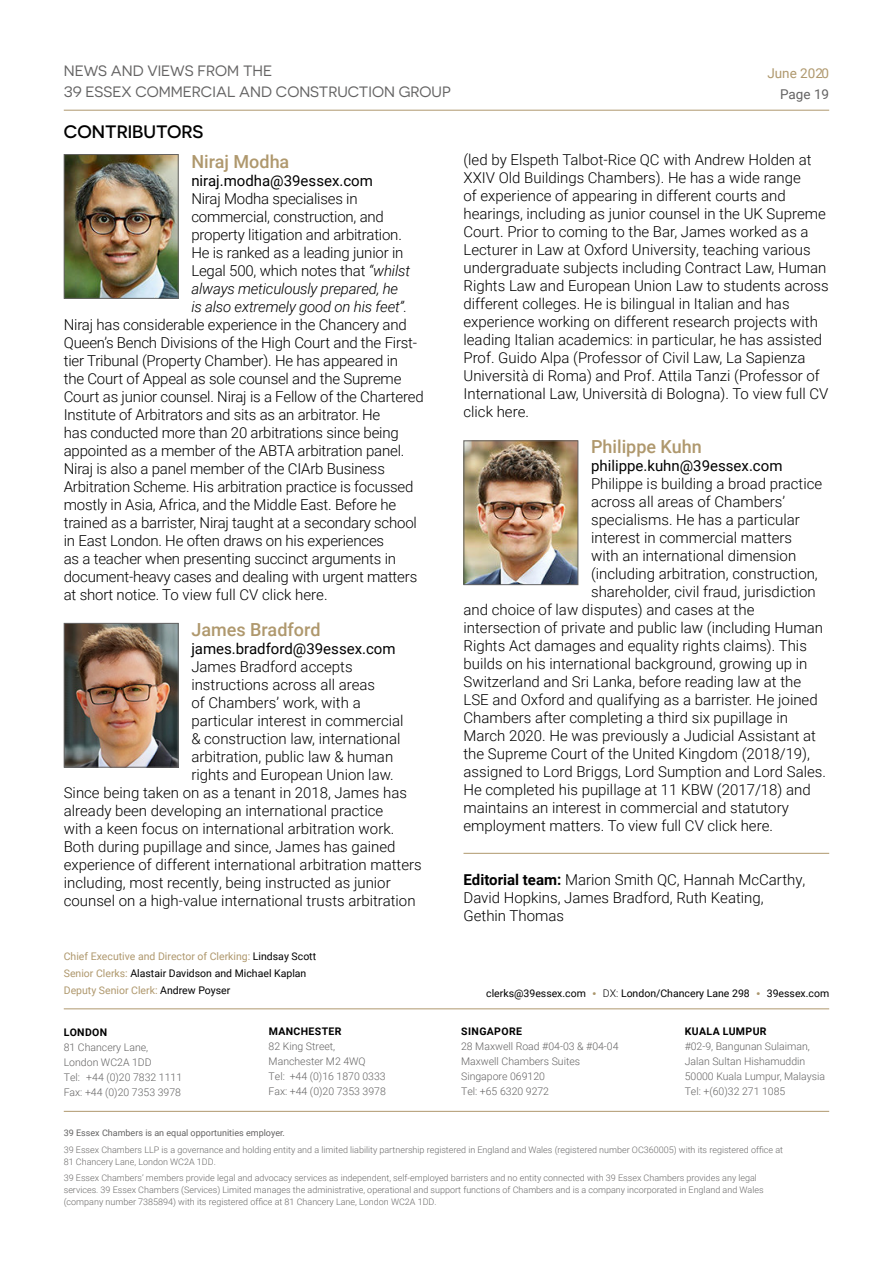
<style>
.page{position:relative;width:893px;height:1263px;background:#fff}
.page>*{position:absolute;margin:0;border:0;box-sizing:border-box;transform-origin:0 0}
.t1{font:500 18px "Roboto";color:#af986d}
.t2{font:500 18px "Novecentosanswide";color:#000}
.t3{font:300 15px/18px "Roboto";color:#000}
.t4{font:15px "Roboto";color:#000}
.t5{font:15px/21px "Novecentosanswide";color:#646363}
.t6{font:13.5px "Roboto";color:#af986d}
.t7{font:13.5px "Roboto";color:#646363}
.t8{font:300 10.5px/15px "Roboto";color:#646363}
.t9{font:10.5px/17.1px "Roboto";color:#af986d}
.t10{font:10.5px "Roboto";color:#000}
.t11{font:700 10.5px "Roboto";letter-spacing:.035em;color:#000}
.t12{font:300 9px/12px "Roboto";color:#6b6a69}
.t13{font:9px "Roboto";color:#646363}
.s1{font-style:italic}
.s2{font-weight:700}
.s3{color:#000}
.s4{font-family:"Novecentowide";font-weight:300;font-size:18px;color:#ab976e}
.s5{font-weight:300}
</style>
<div class="page">
<hr style="left:64px;top:110px;width:765px;height:1px;background:#af986d">
<hr style="left:64px;top:1008px;width:765px;height:1px;background:#af986d">
<hr style="left:64px;top:1111px;width:765px;height:1px;background:#af986d">
<img style="left:66px;top:156px;width:111px;height:141px">
<div style="left:64px;top:154px;width:115px;height:145px;border:1px solid #646363"></div>
<img style="left:66px;top:625px;width:111px;height:140px">
<div style="left:64px;top:623px;width:115px;height:144px;border:1px solid #646363"></div>
<img style="left:465px;top:442px;width:111px;height:141px">
<div style="left:463px;top:440px;width:115px;height:145px;border:1px solid #646363"></div>
<hr style="left:463px;top:853px;width:366px;height:1px;background:#af986d">
<p class="t5" style="left:64px;top:60px;width:388px">NEWS AND VIEWS FROM THE<br>39 ESSEX COMMERCIAL AND CONSTRUCTION GROUP</p>
<p class="t2" style="left:64px;top:121px;width:141px">CONTRIBUTORS</p>
<p class="t1" style="left:191px;top:149px;width:100px">Niraj Modha</p>
<p class="t4" style="left:191px;top:170px;width:183px">niraj.modha@39essex.com</p>
<p class="t3" style="left:191px;top:189px;width:220px">Niraj Modha specialises in commercial, construction, and property litigation and arbitration.<br>He is ranked as a leading junior in Legal 500, which notes that <span class="s1">“whilst always meticulously prepared, he is also extremely good on his feet”.</span></p>
<p class="t3" style="left:64px;top:315px;width:362px">Niraj has considerable experience in the Chancery and Queen’s Bench Divisions of the High Court and the First&shy;tier Tribunal (Property Chamber). He has appeared in<br>the Court of Appeal as sole counsel and the Supreme Court as junior counsel. Niraj is a Fellow of the Chartered Institute of Arbitrators and sits as an arbitrator. He<br>has conducted more than 20 arbitrations since being appointed as a member of the ABTA arbitration panel.<br>Niraj is also a panel member of the CIArb Business Arbitration Scheme. His arbitration practice is focussed mostly in Asia, Africa, and the Middle East. Before he trained as a barrister, Niraj taught at a secondary school in East London. He often draws on his experiences<br>as a teacher when presenting succinct arguments in document-heavy cases and dealing with urgent matters at short notice. To view full CV click here.</p>
<p class="t1" style="left:191px;top:617px;width:131px">James Bradford</p>
<p class="t4" style="left:191px;top:638px;width:206px">james.bradford@39essex.com</p>
<p class="t3" style="left:191px;top:657px;width:163px">James Bradford accepts</p>
<p class="t3" style="left:191px;top:675px;width:185px">instructions across all areas</p>
<p class="t3" style="left:191px;top:693px;width:171px">of Chambers’ work, with a</p>
<p class="t3" style="left:191px;top:711px;width:214px">particular interest in commercial</p>
<p class="t3" style="left:191px;top:729px;width:211px">&amp; construction law, international</p>
<p class="t3" style="left:191px;top:747px;width:203px">arbitration, public law &amp; human</p>
<p class="t3" style="left:191px;top:765px;width:204px">rights and European Union law.</p>
<p class="t3" style="left:64px;top:783px;width:345px">Since being taken on as a tenant in 2018, James has</p>
<p class="t3" style="left:64px;top:801px;width:321px">already been developing an international practice</p>
<p class="t3" style="left:64px;top:819px;width:332px">with a keen focus on international arbitration work.</p>
<p class="t3" style="left:64px;top:837px;width:333px">Both during pupillage and since, James has gained</p>
<p class="t3" style="left:64px;top:855px;width:360px">experience of different international arbitration matters</p>
<p class="t3" style="left:64px;top:873px;width:328px">including, most recently, being instructed as junior</p>
<p class="t3" style="left:64px;top:891px;width:353px">counsel on a high-value international trusts arbitration</p>
<p class="t6" style="left:767px;top:64px;width:63px">June 2020</p>
<p class="t7" style="left:780px;top:85px;width:51px">Page 19</p>
<p class="t3" style="left:463px;top:150px;width:367px">(led by Elspeth Talbot-Rice QC with Andrew Holden at XXIV Old Buildings Chambers). He has a wide range<br>of experience of appearing in different courts and hearings, including as junior counsel in the UK Supreme Court. Prior to coming to the Bar, James worked as a Lecturer in Law at Oxford University, teaching various undergraduate subjects including Contract Law, Human Rights Law and European Union Law to students across different colleges. He is bilingual in Italian and has experience working on different research projects with leading Italian academics: in particular, he has assisted Prof. Guido Alpa (Professor of Civil Law, La Sapienza Università di Roma) and Prof. Attila Tanzi (Professor of International Law, Università di Bologna). To view full CV click here.</p>
<p class="t1" style="left:591px;top:434px;width:112px">Philippe Kuhn</p>
<p class="t4" style="left:591px;top:455px;width:193px">philippe.kuhn@39essex.com</p>
<p class="t3" style="left:591px;top:474px;width:233px">Philippe is building a broad practice</p>
<p class="t3" style="left:591px;top:492px;width:196px">across all areas of Chambers’</p>
<p class="t3" style="left:591px;top:510px;width:210px">specialisms. He has a particular</p>
<p class="t3" style="left:591px;top:528px;width:203px">interest in commercial matters</p>
<p class="t3" style="left:591px;top:546px;width:207px">with an international dimension</p>
<p class="t3" style="left:591px;top:564px;width:228px">(including arbitration, construction,</p>
<p class="t3" style="left:591px;top:582px;width:226px">shareholder, civil fraud, jurisdiction</p>
<p class="t3" style="left:463px;top:600px;width:292px">and choice of law disputes) and cases at the</p>
<p class="t3" style="left:463px;top:618px;width:361px">intersection of private and public law (including Human</p>
<p class="t3" style="left:463px;top:636px;width:345px">Rights Act damages and equality rights claims). This</p>
<p class="t3" style="left:463px;top:654px;width:345px">builds on his international background, growing up in</p>
<p class="t3" style="left:463px;top:672px;width:339px">Switzerland and Sri Lanka, before reading law at the</p>
<p class="t3" style="left:463px;top:690px;width:356px">LSE and Oxford and qualifying as a barrister. He joined</p>
<p class="t3" style="left:463px;top:708px;width:326px">Chambers after completing a third six pupillage in</p>
<p class="t3" style="left:463px;top:726px;width:354px">March 2020. He was previously a Judicial Assistant at</p>
<p class="t3" style="left:463px;top:744px;width:348px">the Supreme Court of the United Kingdom (2018/19),</p>
<p class="t3" style="left:463px;top:762px;width:364px">assigned to Lord Briggs, Lord Sumption and Lord Sales.</p>
<p class="t3" style="left:463px;top:780px;width:349px">He completed his pupillage at 11 KBW (2017/18) and</p>
<p class="t3" style="left:463px;top:798px;width:327px">maintains an interest in commercial and statutory</p>
<p class="t3" style="left:463px;top:816px;width:311px">employment matters. To view full CV click here.</p>
<p class="t3" style="left:463px;top:870px;width:343px"><span class="s2">Editorial team:</span> Marion Smith QC, Hannah McCarthy,<br>David Hopkins, James Bradford, Ruth Keating,<br>Gethin Thomas</p>
<p class="t9" style="left:64px;top:947px;width:254px">Chief Executive and Director of Clerking: <span class="s3">Lindsay Scott<br></span>Senior Clerks: <span class="s3">Alastair Davidson and Michael Kaplan<br></span>Deputy Senior Clerk: <span class="s3">Andrew Poyser</span></p>
<p class="t11" style="left:64px;top:1025px;width:45px">LONDON</p>
<p class="t8" style="left:64px;top:1039px;width:120px">81 Chancery Lane,<br>London WC2A 1DD<br>Tel: +44 (0)20 7832 1111<br>Fax: +44 (0)20 7353 3978</p>
<p class="t11" style="left:269px;top:1024px;width:74px">MANCHESTER</p>
<p class="t8" style="left:269px;top:1038px;width:119px">82 King Street,<br>Manchester M2 4WQ<br>Tel: +44 (0)16 1870 0333<br>Fax: +44 (0)20 7353 3978</p>
<p class="t10" style="left:486px;top:986px;width:344px">clerks@39essex.com <span class="s4">•</span> <span class="s5">DX:</span> London/Chancery Lane 298 <span class="s4">•</span> 39essex.com</p>
<p class="t11" style="left:461px;top:1024px;width:62px">SINGAPORE</p>
<p class="t8" style="left:461px;top:1038px;width:159px">28 Maxwell Road #04-03 &amp; #04-04<br>Maxwell Chambers Suites<br>Singapore 069120<br>Tel: +65 6320 9272</p>
<p class="t11" style="left:685px;top:1024px;width:83px">KUALA LUMPUR</p>
<p class="t8" style="left:685px;top:1039px;width:142px">#02-9, Bangunan Sulaiman,<br>Jalan Sultan Hishamuddin<br>50000 Kuala Lumpur, Malaysia<br>Tel: +(60)32 271 1085</p>
<p class="t13" style="left:64px;top:1127px;width:223px">39 Essex Chambers is an equal opportunities employer.</p>
<p class="t12" style="left:64px;top:1143px;width:721px">39 Essex Chambers LLP is a governance and holding entity and a limited liability partnership registered in England and Wales (registered number OC360005) with its registered office at<br>81 Chancery Lane, London WC2A 1DD.</p>
<p class="t12" style="left:64px;top:1171px;width:701px">39 Essex Chambers’ members provide legal and advocacy services as independent, self-employed barristers and no entity connected with 39 Essex Chambers provides any legal services. 39 Essex Chambers (Services) Limited manages the administrative, operational and support functions of Chambers and is a company incorporated in England and Wales (company number 7385894) with its registered office at 81 Chancery Lane, London WC2A 1DD.</p>
</div>
